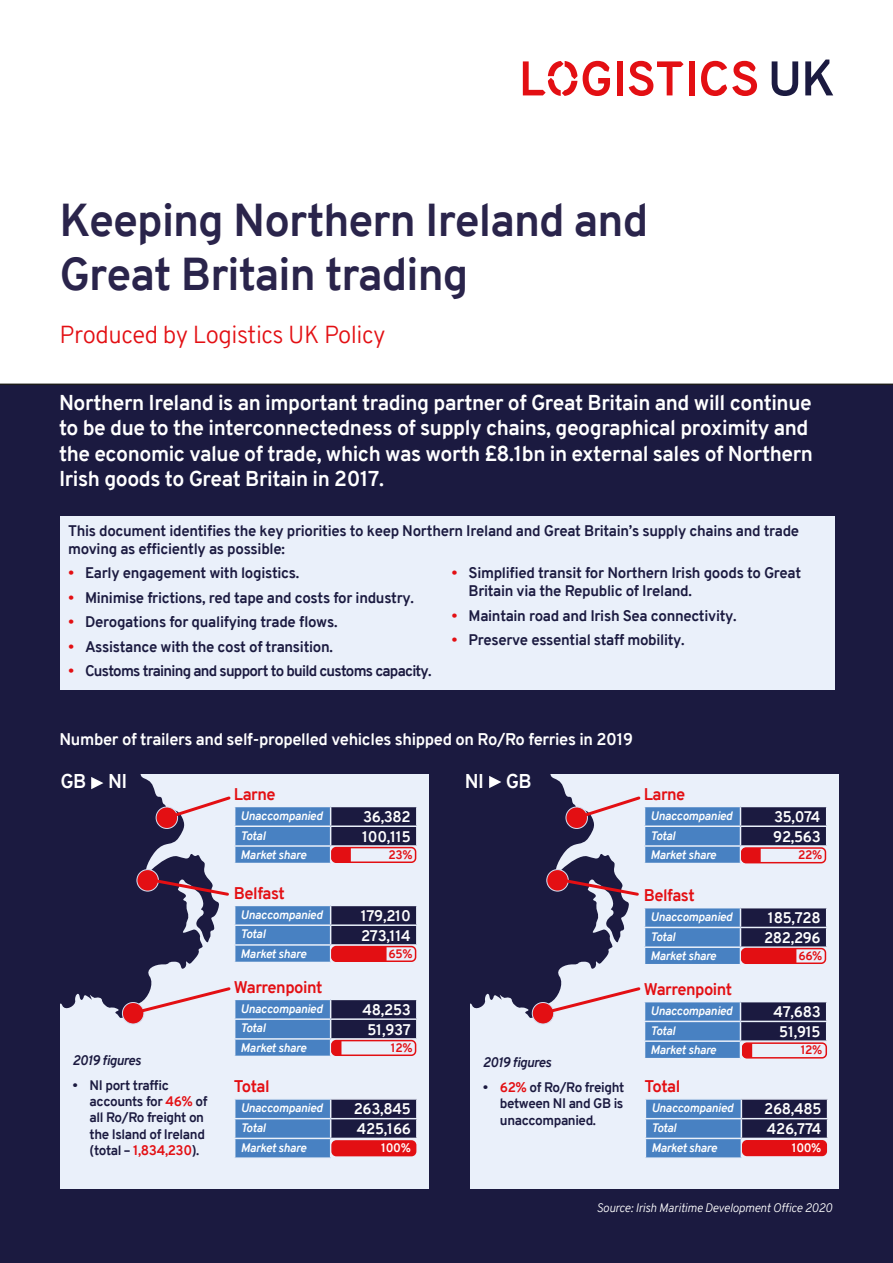
<style>
.page{position:relative;width:893px;height:1263px;background:#fff}
.page>*{position:absolute;margin:0;border:0;box-sizing:border-box;transform-origin:0 0}
.t1{font:700 45px/54px "Overpass";letter-spacing:-.02em;color:#2a244b}
.t2{font:300 24px "Overpass";letter-spacing:-.02em;color:#e30f13}
.t3{font:700 21px/25.2px "Overpass";letter-spacing:-.02em;color:#fff}
.t4{font:700 19.5px "Overpass";letter-spacing:-.02em;color:#fff}
.t5{font:700 16.5px "Overpass";letter-spacing:-.02em;color:#fff}
.t6{font:700 16.5px "Overpass";letter-spacing:-.03em;color:#e30f13}
.t7{font:700 15px/18px "Overpass";letter-spacing:-.02em;color:#1b1a40}
.t8{font:700 15px "Overpass";letter-spacing:-.02em;color:#fff}
.t9{font:700 15px "Overpass";letter-spacing:-.05em;color:#1b1a40}
.t10{font:700 13.5px/16.2px "Overpass";letter-spacing:-.03em;color:#1b1a40}
.t11{font:italic 700 13.5px "Overpass";letter-spacing:-.03em;color:#1b1a40}
.t12{font:italic 700 12px "Overpass";letter-spacing:-.02em;color:#fff}
.t13{font:italic 300 12px "Overpass";letter-spacing:-.02em;color:#fff}
.t14{font:700 12px "Overpass";letter-spacing:-.03em;color:#e30f13}
.t15{font:700 12px "Overpass";letter-spacing:-.03em;color:#fff}
.s1{color:#e30f13}
</style>
<div class="page">
<div style="left:0;top:384px;width:893px;height:234px;background:#1b1a40"></div>
<div style="left:0;top:618px;width:893px;height:645px;background:#1b1a40"></div>
<div style="left:470px;top:774px;width:369px;height:414px;background:#eaf0fa"></div>
<svg style="left:470px;top:774px;width:159px;height:244px;fill:#1b1a40"></svg>
<div style="left:61px;top:774px;width:368px;height:414px;background:#eaf0fa"></div>
<svg style="left:60px;top:774px;width:159px;height:246px;fill:#1b1a40"></svg>
<svg style="left:122px;top:1002px;width:22px;height:22px"></svg>
<div style="left:122px;top:1002px;width:22px;height:22px;border:1px solid #d3e1f4;border-radius:50%"></div>
<div style="left:137px;top:869px;width:21px;height:22px;background:#e30f13;border-radius:50%"></div>
<div style="left:136px;top:869px;width:23px;height:22px;border:1px solid #d3e1f4;border-radius:50%"></div>
<div style="left:156px;top:807px;width:22px;height:21px;background:#e30f13;border-radius:50%"></div>
<div style="left:156px;top:806px;width:22px;height:23px;border:1px solid #d3e1f4;border-radius:50%"></div>
<div style="left:532px;top:1002px;width:22px;height:22px;background:#e30f13;border-radius:50%"></div>
<div style="left:532px;top:1002px;width:22px;height:22px;border:1px solid #d3e1f4;border-radius:50%"></div>
<div style="left:547px;top:869px;width:21px;height:22px;background:#e30f13;border-radius:50%"></div>
<div style="left:546px;top:869px;width:23px;height:22px;border:1px solid #d3e1f4;border-radius:50%"></div>
<div style="left:566px;top:807px;width:21px;height:21px;background:#e30f13;border-radius:50%"></div>
<div style="left:565px;top:806px;width:23px;height:23px;border:1px solid #d3e1f4;border-radius:50%"></div>
<svg style="left:234px;top:905px;width:183px;height:57px;background:#5e6692"></svg>
<svg style="left:644px;top:908px;width:183px;height:57px;background:#5e6692"></svg>
<svg style="left:145px;top:876px;width:84px;height:22px"></svg>
<svg style="left:555px;top:876px;width:84px;height:22px"></svg>
<svg style="left:164px;top:794px;width:253px;height:69px"></svg>
<svg style="left:574px;top:794px;width:253px;height:69px"></svg>
<svg style="left:234px;top:1099px;width:183px;height:58px;background:#4a6a9b"></svg>
<svg style="left:622px;top:1099px;width:206px;height:90px"></svg>
<hr style="left:645px;top:1157px;width:96px;height:2px;background:#eaf0fa">
<hr style="left:741px;top:1157px;width:87px;height:2px;background:#eaf0fa">
<svg style="left:91px;top:777px;width:12px;height:12px"></svg>
<svg style="left:489px;top:776px;width:12px;height:12px"></svg>
<div style="left:743px;top:1141px;width:83px;height:14px;background:#e30f13;border-radius:4px"></div>
<div style="left:742px;top:1140px;width:85px;height:16px;border:2px solid #e30f13;border-radius:4px"></div>
<svg style="left:130px;top:985px;width:287px;height:71px"></svg>
<svg style="left:540px;top:985px;width:287px;height:74px"></svg>
<div style="left:332px;top:1141px;width:84px;height:14px;background:#e30f13;border-radius:4px"></div>
<div style="left:331px;top:1140px;width:85px;height:16px;border:2px solid #e30f13;border-radius:4px"></div>
<div style="left:60px;top:516px;width:774px;height:174px;background:#eaf0fa"></div>
<svg style="left:772px;top:61px;width:26px;height:35px"></svg>
<svg style="left:805px;top:60px;width:28px;height:35px"></svg>
<div style="left:617px;top:61px;width:6px;height:34px;background:#e30f13"></div>
<div style="left:689px;top:61px;width:5px;height:34px;background:#e30f13"></div>
<svg style="left:629px;top:61px;width:55px;height:35px"></svg>
<svg style="left:701px;top:61px;width:56px;height:35px"></svg>
<svg style="left:583px;top:61px;width:27px;height:35px"></svg>
<svg style="left:523px;top:61px;width:54px;height:35px"></svg>
<h1 class="t1" style="left:60px;top:194px;width:590px">Keeping Northern Ireland and<br>Great Britain trading</h1>
<h2 class="t2" style="left:60px;top:317px;width:328px">Produced by Logistics UK Policy</h2>
<p class="t3" style="left:59px;top:390px;width:755px">Northern Ireland is an important trading partner of Great Britain and will continue to be due to the interconnectedness of supply chains, geographical proximity and the economic value of trade, which was worth £8.1bn in external sales of Northern Irish goods to Great Britain in 2017.</p>
<p class="t7" style="left:68px;top:522px;width:733px">This document identifies the key priorities to keep Northern Ireland and Great Britain’s supply chains and trade moving as efficiently as possible:</p>
<p class="t7" style="left:68px;top:564px;width:233px"><span class="s1">•</span> Early engagement with logistics.</p>
<p class="t7" style="left:68px;top:589px;width:348px"><span class="s1">•</span> Minimise frictions, red tape and costs for industry.</p>
<p class="t7" style="left:68px;top:613px;width:271px"><span class="s1">•</span> Derogations for qualifying trade flows.</p>
<p class="t7" style="left:68px;top:637px;width:266px"><span class="s1">•</span> Assistance with the cost of transition.</p>
<p class="t9" style="left:68px;top:660px;width:365px"><span class="s1">•</span> Customs training and support to build customs capacity.</p>
<p class="t7" style="left:469px;top:564px;width:334px;text-indent:-17px"><span class="s1">•</span> Simplified transit for Northern Irish goods to Great<br>Britain via the Republic of Ireland.</p>
<p class="t7" style="left:451px;top:607px;width:287px"><span class="s1">•</span> Maintain road and Irish Sea connectivity.</p>
<p class="t7" style="left:451px;top:631px;width:235px"><span class="s1">•</span> Preserve essential staff mobility.</p>
<p class="t5" style="left:60px;top:727px;width:575px">Number of trailers and self-propelled vehicles shipped on Ro/Ro ferries in 2019</p>
<h3 class="t4" style="left:60px;top:768px;width:69px">GB NI</h3>
<h3 class="t4" style="left:465px;top:768px;width:69px">NI GB</h3>
<p class="t6" style="left:234px;top:782px;width:43px">Larne</p>
<p class="t12" style="left:241px;top:807px;width:83px">Unaccompanied</p>
<p class="t8" style="left:363px;top:806px;width:49px">36,382</p>
<p class="t12" style="left:241px;top:827px;width:26px">Total</p>
<p class="t8" style="left:362px;top:826px;width:50px">100,115</p>
<p class="t12" style="left:241px;top:846px;width:67px">Market share</p>
<p class="t14" style="left:389px;top:846px;width:26px">23%</p>
<p class="t6" style="left:234px;top:881px;width:52px">Belfast</p>
<p class="t12" style="left:241px;top:906px;width:83px">Unaccompanied</p>
<p class="t8" style="left:361px;top:905px;width:52px">179,210</p>
<p class="t12" style="left:241px;top:926px;width:26px">Total</p>
<p class="t8" style="left:361px;top:925px;width:51px">273,114</p>
<p class="t12" style="left:241px;top:945px;width:67px">Market share</p>
<p class="t14" style="left:389px;top:945px;width:25px">65%</p>
<p class="t11" style="left:73px;top:1051px;width:70px">2019 figures</p>
<p class="t10" style="left:90px;top:1077px;width:119px;text-indent:-17px">• NI port traffic accounts for <span class="s1">46%</span> of all Ro/Ro freight on the Island of Ireland (total – <span class="s1">1,834,230</span>).</p>
<p class="t6" style="left:234px;top:975px;width:90px">Warrenpoint</p>
<p class="t12" style="left:241px;top:1000px;width:83px">Unaccompanied</p>
<p class="t8" style="left:362px;top:999px;width:50px">48,253</p>
<p class="t12" style="left:241px;top:1020px;width:26px">Total</p>
<p class="t8" style="left:368px;top:1019px;width:45px">51,937</p>
<p class="t12" style="left:241px;top:1039px;width:67px">Market share</p>
<p class="t14" style="left:391px;top:1039px;width:23px">12%</p>
<p class="t6" style="left:234px;top:1074px;width:37px">Total</p>
<p class="t12" style="left:241px;top:1099px;width:83px">Unaccompanied</p>
<p class="t8" style="left:354px;top:1098px;width:59px">263,845</p>
<p class="t12" style="left:241px;top:1119px;width:26px">Total</p>
<p class="t8" style="left:357px;top:1118px;width:55px">425,166</p>
<p class="t12" style="left:241px;top:1139px;width:67px">Market share</p>
<p class="t15" style="left:381px;top:1139px;width:31px">100%</p>
<p class="t11" style="left:483px;top:1053px;width:70px">2019 figures</p>
<p class="t10" style="left:500px;top:1079px;width:126px;text-align:justify;text-indent:-17px">• <span class="s1">62%</span> of Ro/Ro freight between NI and GB is unaccompanied.</p>
<p class="t6" style="left:644px;top:782px;width:43px">Larne</p>
<p class="t12" style="left:650px;top:807px;width:83px">Unaccompanied</p>
<p class="t8" style="left:774px;top:806px;width:48px">35,074</p>
<p class="t12" style="left:650px;top:827px;width:26px">Total</p>
<p class="t8" style="left:773px;top:826px;width:49px">92,563</p>
<p class="t12" style="left:650px;top:846px;width:67px">Market share</p>
<p class="t14" style="left:798px;top:846px;width:26px">22%</p>
<p class="t6" style="left:644px;top:883px;width:52px">Belfast</p>
<p class="t12" style="left:650px;top:908px;width:83px">Unaccompanied</p>
<p class="t8" style="left:768px;top:907px;width:54px">185,728</p>
<p class="t12" style="left:650px;top:928px;width:26px">Total</p>
<p class="t8" style="left:764px;top:927px;width:58px">282,296</p>
<p class="t12" style="left:650px;top:948px;width:67px">Market share</p>
<p class="t14" style="left:798px;top:948px;width:25px">66%</p>
<p class="t6" style="left:644px;top:977px;width:90px">Warrenpoint</p>
<p class="t12" style="left:650px;top:1002px;width:83px">Unaccompanied</p>
<p class="t8" style="left:773px;top:1001px;width:49px">47,683</p>
<p class="t12" style="left:650px;top:1022px;width:26px">Total</p>
<p class="t8" style="left:779px;top:1021px;width:43px">51,915</p>
<p class="t12" style="left:650px;top:1042px;width:67px">Market share</p>
<p class="t14" style="left:801px;top:1042px;width:23px">12%</p>
<p class="t6" style="left:645px;top:1074px;width:37px">Total</p>
<p class="t12" style="left:651px;top:1099px;width:83px">Unaccompanied</p>
<p class="t8" style="left:764px;top:1098px;width:59px">268,485</p>
<p class="t12" style="left:651px;top:1119px;width:26px">Total</p>
<p class="t8" style="left:767px;top:1118px;width:56px">426,774</p>
<p class="t12" style="left:651px;top:1139px;width:67px">Market share</p>
<p class="t15" style="left:792px;top:1139px;width:31px">100%</p>
<p class="t13" style="left:596px;top:1199px;width:237px">Source: Irish Maritime Development Office 2020</p>
</div>
